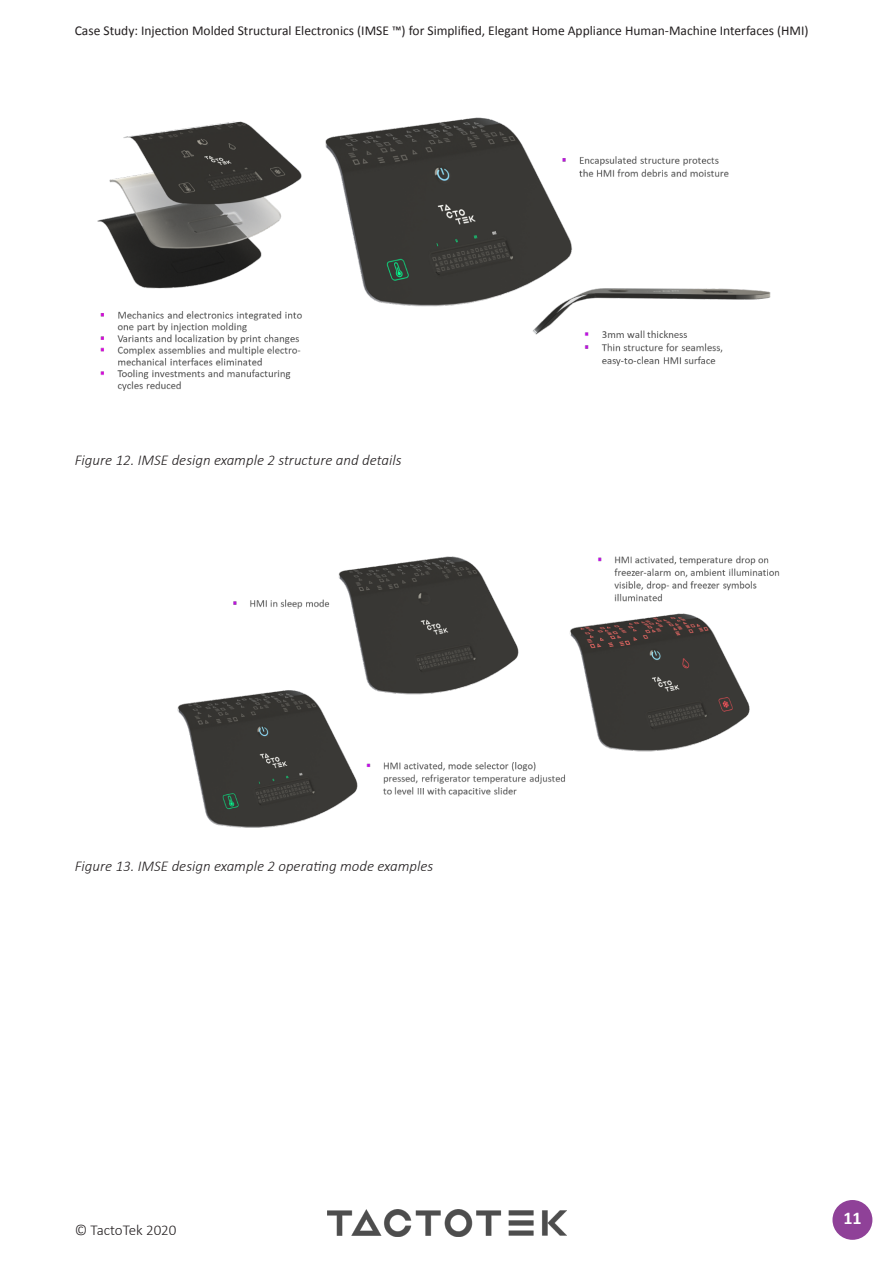
<style>
.page{position:relative;width:893px;height:1263px;background:#fff}
.page>*{position:absolute;margin:0;border:0;box-sizing:border-box;transform-origin:0 0}
.t1{font:700 18px "Calibri";color:#fff}
.t2{font:italic 300 15px "Calibri";color:#231f20}
.t3{font:300 15px "Calibri";color:#231f20}
.t4{font:13.5px "Calibri";color:#231f20}
</style>
<div class="page">
<img style="left:327px;top:1209px;width:240px;height:28px">
<div style="left:832px;top:1200px;width:40px;height:40px;background:#8f4198;border-radius:50%"></div>
<img style="left:97px;top:117px;width:674px;height:274px">
<img style="left:177px;top:555px;width:603px;height:273px">
<p class="t4" style="left:75px;top:21px;width:735px">Case Study: Injection Molded Structural Electronics (IMSE ™) for Simplified, Elegant Home Appliance Human-Machine Interfaces (HMI)</p>
<p class="t2" style="left:75px;top:450px;width:328px">Figure 12. IMSE design example 2 structure and details</p>
<p class="t2" style="left:75px;top:857px;width:360px">Figure 13. IMSE design example 2 operating mode examples</p>
<p class="t3" style="left:75px;top:1221px;width:103px">© TactoTek 2020</p>
<p class="t1" style="left:843px;top:1205px;width:20px">11</p>
</div>
